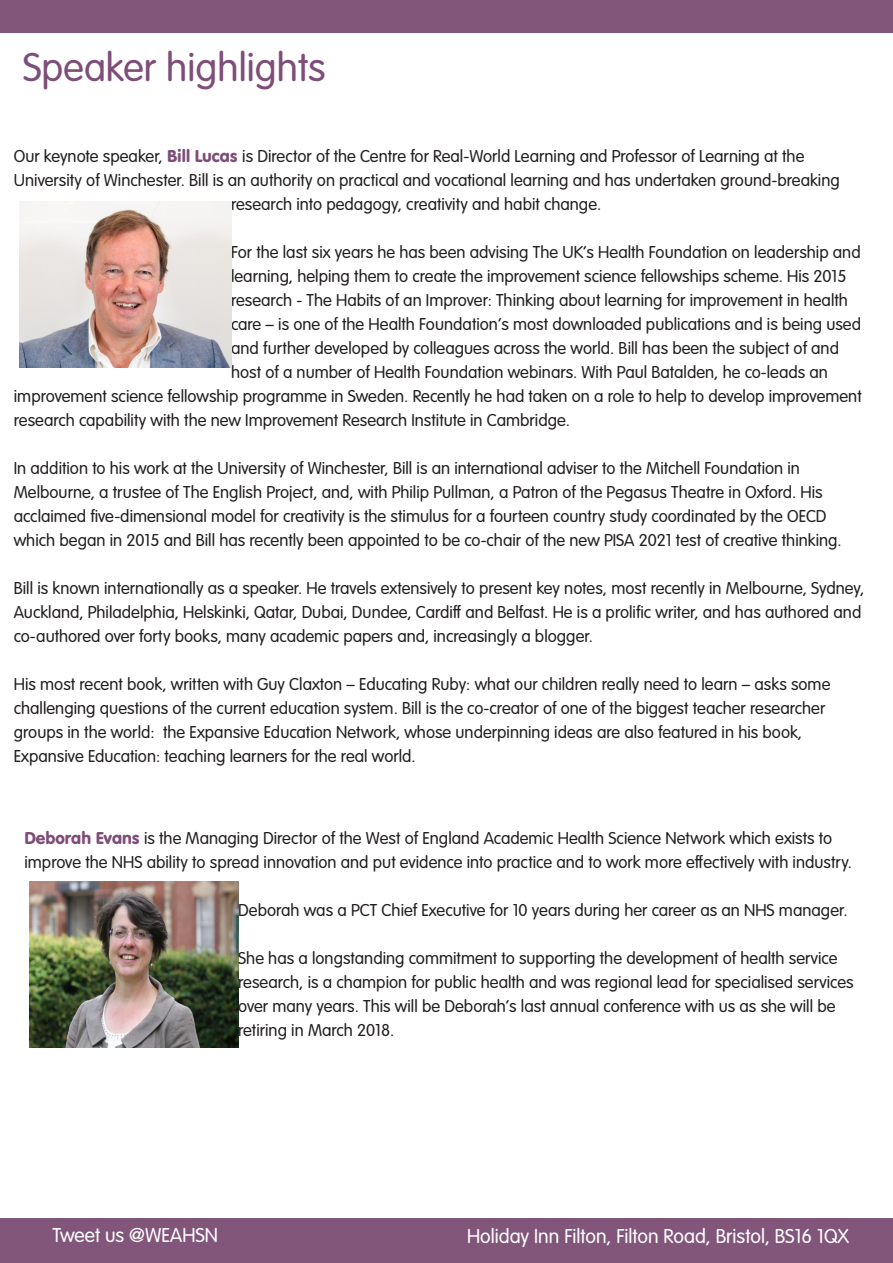
<style>
.page{position:relative;width:893px;height:1263px;background:#fff}
.page>*{position:absolute;margin:0;border:0;box-sizing:border-box;transform-origin:0 0}
.t1{font:300 42px "VAG Rundschrift D";color:#7e4d78}
.t2{font:300 21px "VAG Rundschrift D";color:#fff}
.t3{font:300 18px/24px "VAG Rundschrift D";color:#231f20}
.s1{font-weight:400;color:#7e4d78}
</style>
<div class="page">
<div style="left:0;top:1218px;width:893px;height:45px;background:#82557b"></div>
<div style="left:0;top:0;width:893px;height:33px;background:#82557b"></div>
<img style="left:19px;top:201px;width:212px;height:166px">
<img style="left:30px;top:882px;width:208px;height:165px">
<p class="t1" style="left:23px;top:45px;width:304px">Speaker highlights</p>
<p class="t3" style="left:14px;top:145px;width:792px">Our keynote speaker, <span class="s1">Bill Lucas</span> is Director of the Centre for Real-World Learning and Professor of Learning at the</p>
<p class="t3" style="left:14px;top:169px;width:827px">University of Winchester. Bill is an authority on practical and vocational learning and has undertaken ground-breaking</p>
<p class="t3" style="left:231px;top:193px;width:372px">research into pedagogy, creativity and habit change.</p>
<p class="t3" style="left:231px;top:241px;width:631px">For the last six years he has been advising The UK’s Health Foundation on leadership and</p>
<p class="t3" style="left:231px;top:265px;width:617px">learning, helping them to create the improvement science fellowships scheme. His 2015</p>
<p class="t3" style="left:231px;top:289px;width:618px">research - The Habits of an Improver: Thinking about learning for improvement in health</p>
<p class="t3" style="left:231px;top:313px;width:631px">care – is one of the Health Foundation’s most downloaded publications and is being used</p>
<p class="t3" style="left:231px;top:337px;width:609px">and further developed by colleagues across the world. Bill has been the subject of and</p>
<p class="t3" style="left:231px;top:361px;width:598px">host of a number of Health Foundation webinars. With Paul Batalden, he co-leads an</p>
<p class="t3" style="left:14px;top:385px;width:849px">improvement science fellowship programme in Sweden. Recently he had taken on a role to help to develop improvement</p>
<p class="t3" style="left:14px;top:409px;width:558px">research capability with the new Improvement Research Institute in Cambridge.</p>
<p class="t3" style="left:14px;top:457px;width:829px">In addition to his work at the University of Winchester, Bill is an international adviser to the Mitchell Foundation in Melbourne, a trustee of The English Project, and, with Philip Pullman, a Patron of the Pegasus Theatre in Oxford. His acclaimed five-dimensional model for creativity is the stimulus for a fourteen country study coordinated by the OECD which began in 2015 and Bill has recently been appointed to be co-chair of the new PISA 2021 test of creative thinking.</p>
<p class="t3" style="left:14px;top:577px;width:852px">Bill is known internationally as a speaker. He travels extensively to present key notes, most recently in Melbourne, Sydney,<br>Auckland, Philadelphia, Helskinki, Qatar, Dubai, Dundee, Cardiff and Belfast. He is a prolific writer, and has authored and co-authored over forty books, many academic papers and, increasingly a blogger.</p>
<p class="t3" style="left:14px;top:673px;width:818px">His most recent book, written with Guy Claxton – Educating Ruby: what our children really need to learn – asks some challenging questions of the current education system. Bill is the co-creator of one of the biggest teacher researcher groups in the world: the Expansive Education Network, whose underpinning ideas are also featured in his book, Expansive Education: teaching learners for the real world.</p>
<p class="t3" style="left:24px;top:826px;width:829px"><span class="s1">Deborah Evans</span> is the Managing Director of the West of England Academic Health Science Network which exists to improve the NHS ability to spread innovation and put evidence into practice and to work more effectively with industry.</p>
<p class="t3" style="left:238px;top:898px;width:611px">Deborah was a PCT Chief Executive for 10 years during her career as an NHS manager.</p>
<p class="t3" style="left:238px;top:946px;width:617px">She has a longstanding commitment to supporting the development of health service research, is a champion for public health and was regional lead for specialised services over many years. This will be Deborah’s last annual conference with us as she will be retiring in March 2018.</p>
<p class="t2" style="left:52px;top:1224px;width:167px">Tweet us @WEAHSN</p>
<p class="t2" style="left:467px;top:1224px;width:384px">Holiday Inn Filton, Filton Road, Bristol, BS16 1QX</p>
</div>
